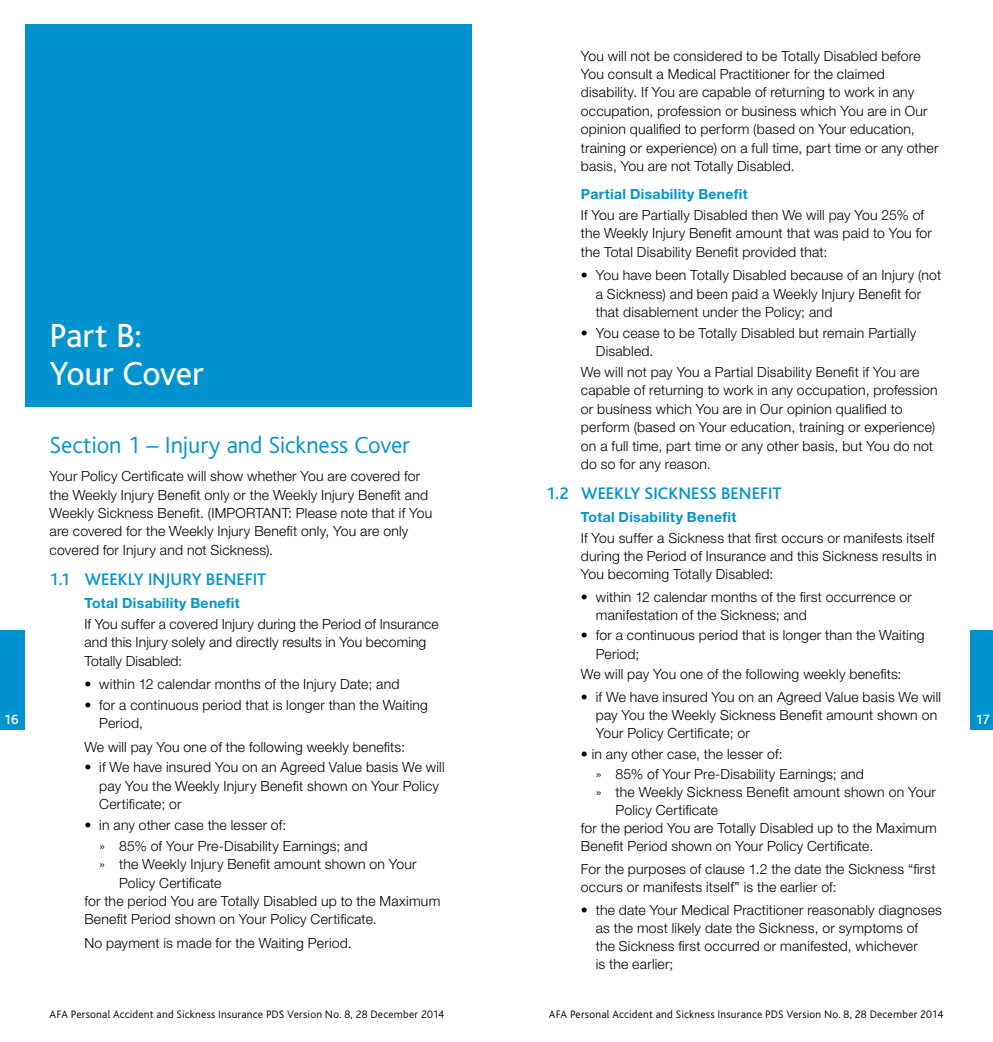
<style>
.page{position:relative;width:993px;height:1042px;background:#fff}
.page>*{position:absolute;margin:0;border:0;box-sizing:border-box;transform-origin:0 0}
.t1{font:35px/38.5px "Bliss";letter-spacing:-.01em;color:#fff}
.t2{font:300 24.5px "Bliss";letter-spacing:-.005em;color:#0093d0}
.t3{font:500 17.5px "Bliss";color:#0093d0}
.t4{font:300 14px/18.4px "Helvetica Neue";letter-spacing:.015em;color:#000}
.t5{font:700 14px "Helvetica Neue";letter-spacing:.025em;color:#0093d0}
.t6{font:500 14px "Bliss";color:#fff}
.t7{font:300 11.38px "Bliss";letter-spacing:.02em;color:#000}
</style>
<div class="page">
<div style="left:0;top:630px;width:25px;height:99px;background:#0093d0"></div>
<div style="left:970px;top:630px;width:22px;height:99px;background:#0093d0"></div>
<div style="left:25px;top:25px;width:446px;height:382px;background:#0093d0"></div>
<p class="t4" style="left:580px;top:46px;width:359px">You will not be considered to be Totally Disabled before You consult a Medical Practitioner for the claimed disability. If You are capable of returning to work in any occupation, profession or business which You are in Our opinion qualified to perform (based on Your education, training or experience) on a full time, part time or any other basis, You are not Totally Disabled.</p>
<p class="t5" style="left:580px;top:186px;width:168px">Partial Disability Benefit</p>
<p class="t4" style="left:580px;top:206px;width:352px">If You are Partially Disabled then We will pay You 25% of the Weekly Injury Benefit amount that was paid to You for the Total Disability Benefit provided that:</p>
<p class="t4" style="left:595px;top:266px;width:347px;text-indent:-15px">• You have been Totally Disabled because of an Injury (not a Sickness) and been paid a Weekly Injury Benefit for that disablement under the Policy; and</p>
<p class="t4" style="left:595px;top:323px;width:322px;text-indent:-15px">• You cease to be Totally Disabled but remain Partially<br>Disabled.</p>
<p class="t4" style="left:580px;top:362px;width:358px">We will not pay You a Partial Disability Benefit if You are capable of returning to work in any occupation, profession or business which You are in Our opinion qualified to perform (based on Your education, training or experience) on a full time, part time or any other basis, but You do not do so for any reason.</p>
<p class="t3" style="left:546px;top:484px;width:237px">1.2 WEEKLY SICKNESS BENEFIT</p>
<p class="t5" style="left:580px;top:509px;width:157px">Total Disability Benefit</p>
<p class="t4" style="left:580px;top:528px;width:357px">If You suffer a Sickness that first occurs or manifests itself during the Period of Insurance and this Sickness results in<br>You becoming Totally Disabled:</p>
<p class="t4" style="left:595px;top:587px;width:317px;text-indent:-15px">• within 12 calendar months of the first occurrence or manifestation of the Sickness; and</p>
<p class="t4" style="left:595px;top:626px;width:330px;text-indent:-15px">• for a continuous period that is longer than the Waiting<br>Period;</p>
<p class="t4" style="left:580px;top:664px;width:322px">We will pay You one of the following weekly benefits:</p>
<p class="t4" style="left:595px;top:688px;width:346px;text-indent:-15px">• if We have insured You on an Agreed Value basis We will pay You the Weekly Sickness Benefit amount shown on<br>Your Policy Certificate; or</p>
<p class="t4" style="left:595px;top:743px;width:269px;line-height:20.5px;text-indent:-15px">• in any other case, the lesser of:<br>» 85% of Your Pre-Disability Earnings; and</p>
<p class="t4" style="left:595px;top:782px;width:341px">» the Weekly Sickness Benefit amount shown on Your</p>
<p class="t4" style="left:615px;top:801px;width:104px">Policy Certificate</p>
<p class="t4" style="left:580px;top:819px;width:357px">for the period You are Totally Disabled up to the Maximum</p>
<p class="t4" style="left:580px;top:837px;width:294px">Benefit Period shown on Your Policy Certificate.</p>
<p class="t4" style="left:580px;top:860px;width:356px">For the purposes of clause 1.2 the date the Sickness “first occurs or manifests itself” is the earlier of:</p>
<p class="t4" style="left:595px;top:901px;width:347px;text-indent:-15px">• the date Your Medical Practitioner reasonably diagnoses as the most likely date the Sickness, or symptoms of<br>the Sickness first occurred or manifested, whichever<br>is the earlier;</p>
<h1 class="t1" style="left:50px;top:317px;width:155px">Part B:<br>Your Cover</h1>
<h2 class="t2" style="left:50px;top:432px;width:362px">Section 1 – Injury and Sickness Cover</h2>
<p class="t4" style="left:50px;top:467px;width:384px">Your Policy Certificate will show whether You are covered for the Weekly Injury Benefit only or the Weekly Injury Benefit and Weekly Sickness Benefit. (IMPORTANT: Please note that if You are covered for the Weekly Injury Benefit only, You are only covered for Injury and not Sickness).</p>
<p class="t3" style="left:50px;top:570px;width:218px">1.1 WEEKLY INJURY BENEFIT</p>
<p class="t5" style="left:84px;top:594px;width:157px">Total Disability Benefit</p>
<p class="t4" style="left:84px;top:614px;width:356px">If You suffer a covered Injury during the Period of Insurance and this Injury solely and directly results in You becoming<br>Totally Disabled:</p>
<p class="t4" style="left:84px;top:674px;width:316px">• within 12 calendar months of the Injury Date; and</p>
<p class="t4" style="left:99px;top:695px;width:330px;text-indent:-15px">• for a continuous period that is longer than the Waiting<br>Period,</p>
<p class="t4" style="left:84px;top:737px;width:322px">We will pay You one of the following weekly benefits:</p>
<p class="t4" style="left:99px;top:758px;width:346px;text-indent:-15px">• if We have insured You on an Agreed Value basis We will pay You the Weekly Injury Benefit shown on Your Policy<br>Certificate; or</p>
<p class="t4" style="left:99px;top:814px;width:269px;line-height:20.8px;text-indent:-15px">• in any other case the lesser of:<br>» 85% of Your Pre-Disability Earnings; and</p>
<p class="t4" style="left:99px;top:855px;width:319px">» the Weekly Injury Benefit amount shown on Your</p>
<p class="t4" style="left:119px;top:873px;width:104px">Policy Certificate</p>
<p class="t4" style="left:84px;top:891px;width:357px">for the period You are Totally Disabled up to the Maximum</p>
<p class="t4" style="left:84px;top:910px;width:294px">Benefit Period shown on Your Policy Certificate.</p>
<p class="t4" style="left:84px;top:933px;width:269px">No payment is made for the Waiting Period.</p>
<p class="t6" style="left:4px;top:712px;width:16px">16</p>
<p class="t6" style="left:975px;top:712px;width:16px">17</p>
<p class="t7" style="left:50px;top:1008px;width:396px">AFA Personal Accident and Sickness Insurance PDS Version No. 8, 28 December 2014</p>
<p class="t7" style="left:548px;top:1008px;width:396px">AFA Personal Accident and Sickness Insurance PDS Version No. 8, 28 December 2014</p>
</div>
